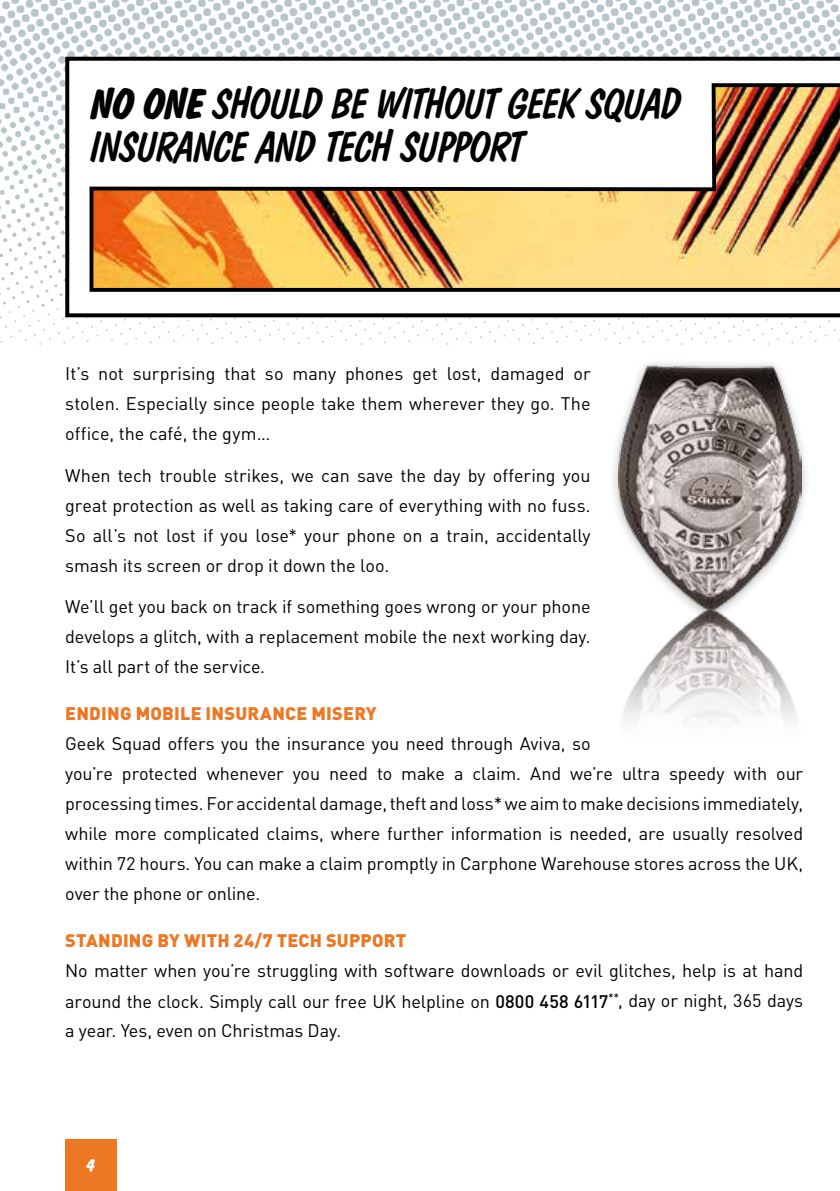
<style>
.page{position:relative;width:840px;height:1191px;background:#fff}
.page>*{position:absolute;margin:0;border:0;box-sizing:border-box;transform-origin:0 0}
.t1{font:42.6px/42.6px "Dom Diagonal BT";letter-spacing:-.035em;color:#000}
.t2{font:18px/30px "DIN";letter-spacing:-.01em;color:#000;text-align:justify}
.t3{font:900 18px "DIN";letter-spacing:.01em;color:#ee7723}
.t4{font:700 18px "Dom Diagonal BT";color:#fff}
.s1{font-weight:700}
.s2{font-weight:500}
</style>
<div class="page">
<div style="left:65px;top:1140px;width:51px;height:51px;background:#ee7723"></div>
<img style="left:0;top:0;width:839px;height:345px">
<svg style="left:65px;top:57px;width:774px;height:260px"></svg>
<img style="left:87px;top:81px;width:752px;height:213px">
<div style="left:607px;top:357px;width:204px;height:267px;background:#000;opacity:.3"></div>
<img style="left:618px;top:365px;width:182px;height:359px">
<h1 class="t1" style="left:91px;top:83px;width:592px"><span class="s1">NO ONE</span> SHOULD BE WITHOUT GEEK SQUAD<br>INSURANCE AND TECH SUPPORT</h1>
<p class="t2" style="left:65px;top:358px;width:526px">It’s not surprising that so many phones get lost, damaged or stolen. Especially since people take them wherever they go. The office, the café, the gym…</p>
<p class="t2" style="left:65px;top:460px;width:526px">When tech trouble strikes, we can save the day by offering you great protection as well as taking care of everything with no fuss.<br>So all’s not lost if you lose* your phone on a train, accidentally smash its screen or drop it down the loo.</p>
<p class="t2" style="left:65px;top:591px;width:526px">We’ll get you back on track if something goes wrong or your phone develops a glitch, with a replacement mobile the next working day.<br>It’s all part of the service.</p>
<p class="t3" style="left:65px;top:702px;width:313px">ENDING MOBILE INSURANCE MISERY</p>
<p class="t2" style="left:65px;top:728px;width:739px;text-align:left">Geek Squad offers you the insurance you need through Aviva, so<br>you’re protected whenever you need to make a claim. And we’re ultra speedy with our processing times. For accidental damage, theft and loss* we aim to make decisions immediately, while more complicated claims, where further information is needed, are usually resolved within 72 hours. You can make a claim promptly in Carphone Warehouse stores across the UK, over the phone or online.</p>
<p class="t3" style="left:65px;top:929px;width:342px">STANDING BY WITH 24/7 TECH SUPPORT</p>
<p class="t2" style="left:65px;top:955px;width:739px">No matter when you’re struggling with software downloads or evil glitches, help is at hand around the clock. Simply call our free UK helpline on <span class="s2">0800 458 6117</span><sup>**</sup>, day or night, 365 days a year. Yes, even on Christmas Day.</p>
<p class="t4" style="left:86px;top:1153px;width:10px">4</p>
</div>
